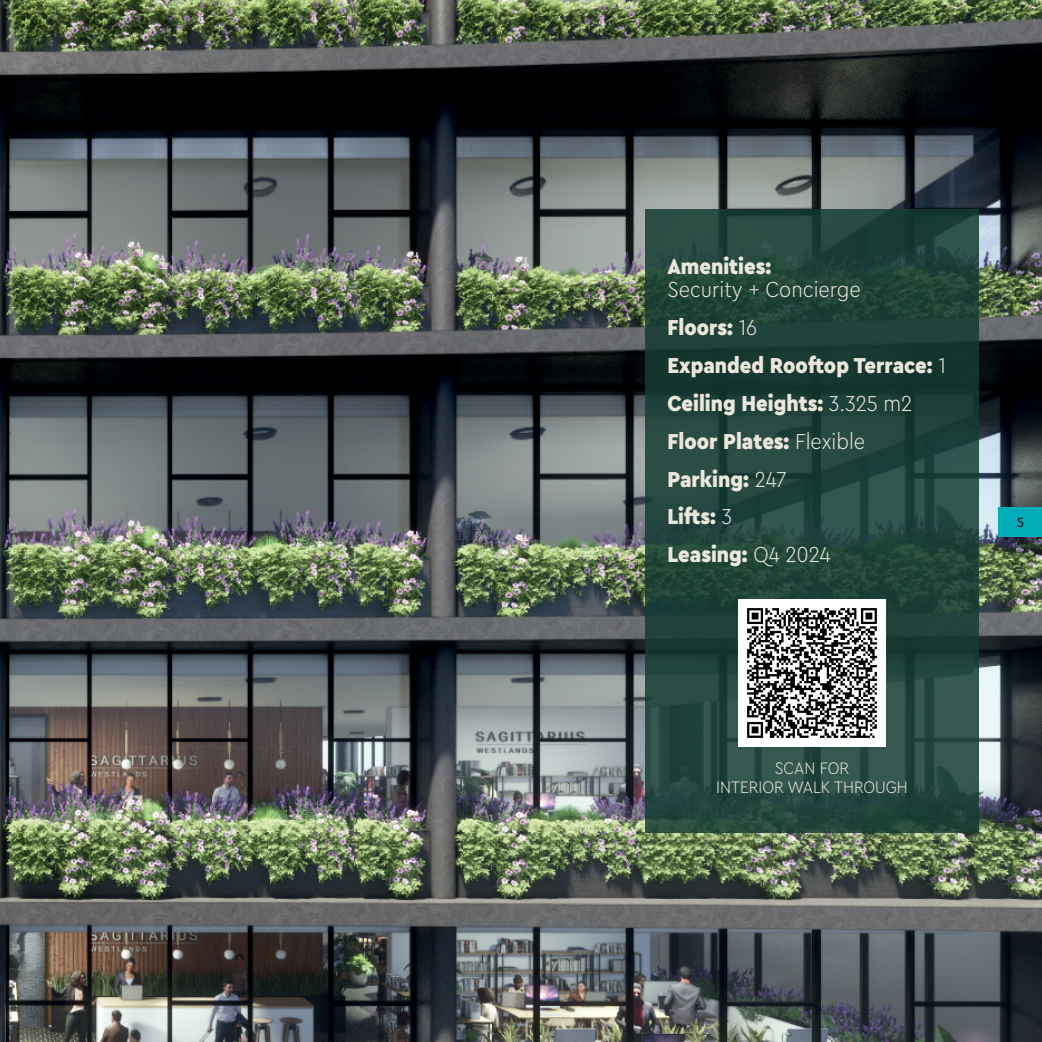
<style>
.page{position:relative;width:1042px;height:1042px;background:#fff}
.page>*{position:absolute;margin:0;border:0;box-sizing:border-box;transform-origin:0 0}
.t1{font:900 22.75px/37.8px "Cera Compact CY";color:#ebe7dc}
.t2{font:300 17.5px/19.2px "Cera Compact CY";color:#ebe7dc;text-align:center}
.t3{font:14px "Cera Compact CY";color:#000}
.s1{font-weight:300}
</style>
<div class="page">
<img style="left:0;top:0;width:1042px;height:1042px">
<div style="left:998px;top:507px;width:44px;height:29px;background:#02abb8"></div>
<svg style="left:645px;top:209px;width:334px;height:623px;background:#22453d"></svg>
<img style="left:738px;top:599px;width:147px;height:147px">
<p class="t1" style="left:667px;top:246px;width:105px">Amenities:</p>
<p class="t1" style="left:667px;top:270px;width:280px"><span class="s1">Security + Concierge<br></span>Floors: <span class="s1">16<br></span>Expanded Rooftop Terrace: <span class="s1">1<br></span>Ceiling Heights: <span class="s1">3.325 m2<br></span>Floor Plates: <span class="s1">Flexible<br></span>Parking: <span class="s1">247<br></span>Lifts: <span class="s1">3<br></span>Leasing: <span class="s1">Q4 2024</span></p>
<p class="t3" style="left:1017px;top:513px;width:8px">5</p>
<p class="t2" style="left:716px;top:757px;width:193px">SCAN FOR<br>INTERIOR WALK THROUGH</p>
</div>
